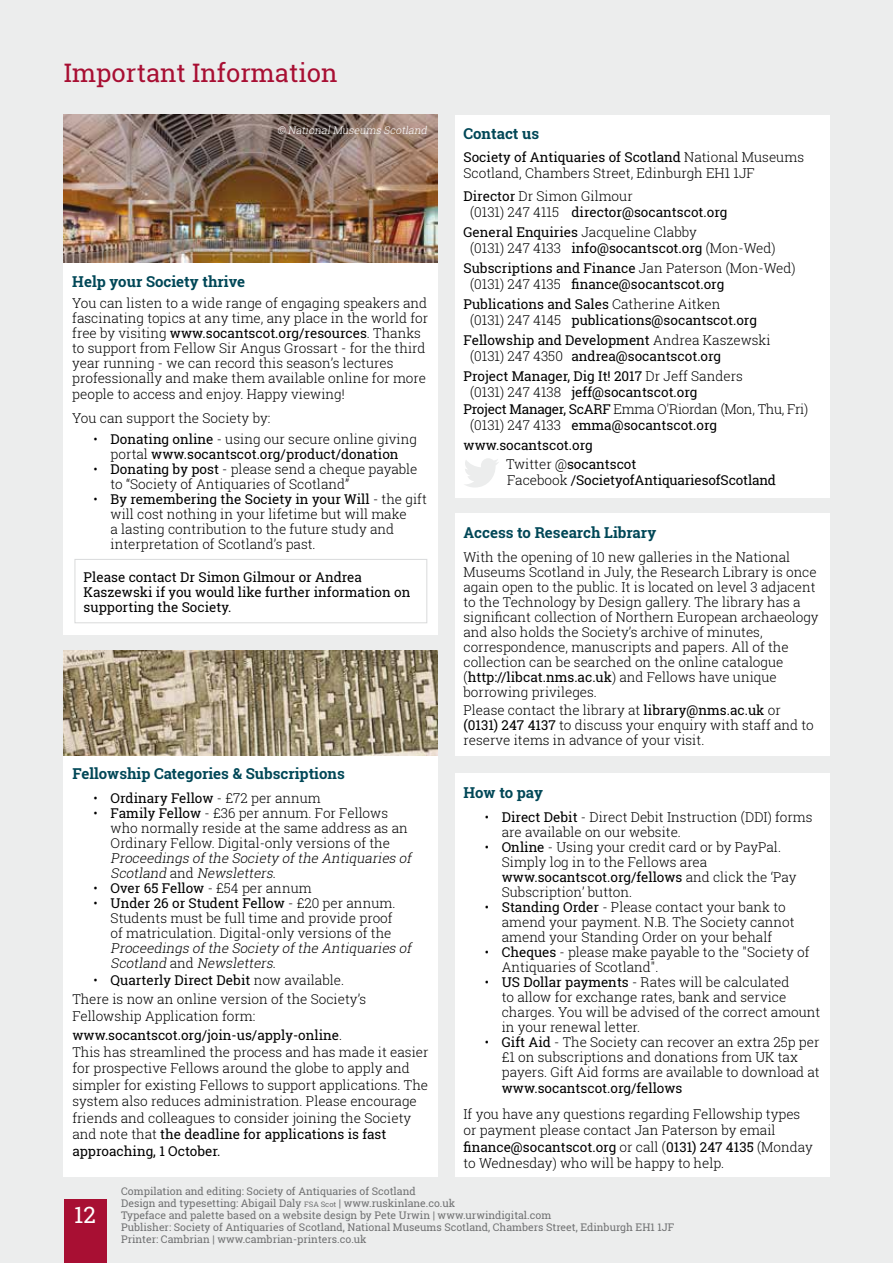
<style>
.page{position:relative;width:893px;height:1263px;background:#eceded}
.page>*{position:absolute;margin:0;border:0;box-sizing:border-box;transform-origin:0 0}
.t1{font:25.5px "Roboto Slab";color:#a80f33}
.t2{font:22.5px "Roboto Slab";color:#fff}
.t3{font:700 15px "Roboto Slab";color:#004757}
.t4{font:300 13.5px/15px "Roboto Slab";color:#000}
.t5{font:13.5px/16.5px "Roboto Slab";color:#000}
.t6{font:italic 300 13.5px/15px "Roboto Slab";color:#000}
.t7{font:300 13.5px "Roboto Slab";letter-spacing:-.02em;color:#000}
.t8{font:10.5px/12px "Roboto Slab";color:#707172}
.t9{font:italic 300 10.5px "Roboto Slab";color:#fff}
.s1{font-weight:400}
.s2{font-weight:300}
.s3{font-style:normal}
.s4{font-size:7.5px}
</style>
<div class="page">
<div style="left:455px;top:513px;width:374px;height:243px;background:#fff"></div>
<div style="left:64px;top:263px;width:374px;height:372px;background:#fff"></div>
<div style="left:64px;top:755px;width:374px;height:422px;background:#fff"></div>
<div style="left:455px;top:773px;width:374px;height:404px;background:#fff"></div>
<img style="left:64px;top:651px;width:374px;height:105px">
<div style="left:64px;top:1199px;width:42px;height:64px;background:#a80f33"></div>
<div style="left:455px;top:115px;width:374px;height:382px;background:#fff"></div>
<img style="left:64px;top:115px;width:374px;height:148px">
<svg style="left:465px;top:458px;width:34px;height:29px"></svg>
<div style="left:75px;top:559px;width:352px;height:64px;border:1px solid #d9dadb"></div>
<h1 class="t1" style="left:64px;top:55px;width:275px">Important Information</h1>
<p class="t9" style="left:277px;top:123px;width:154px">© NationalMuseums Scotland</p>
<p class="t3" style="left:72px;top:271px;width:174px">Help your Society thrive</p>
<p class="t4" style="left:72px;top:295px;width:357px">You can listen to a wide range of engaging speakers and fascinating topics at any time, any place in the world for free by visiting <span class="s1">www.socantscot.org/resources</span>. Thanks to support from Fellow Sir Angus Grossart - for the third year running - we can record this season’s lectures professionally and make them available online for more</p>
<p class="t4" style="left:72px;top:382px;width:274px;line-height:24px">people to access and enjoy. Happy viewing!<br>You can support the Society by:</p>
<p class="t5" style="left:94px;top:432px;width:325px;line-height:15px;text-align:center"><span class="s2">•</span> Donating online <span class="s2">- using our secure online giving portal</span> www.socantscot.org/product/donation</p>
<p class="t4" style="left:111px;top:462px;width:308px;text-indent:-17px">• <span class="s1">Donating by post</span> - please send a cheque payable to “Society of Antiquaries of Scotland”</p>
<p class="t4" style="left:111px;top:492px;width:318px;text-indent:-17px">• <span class="s1">By remembering the Society in your Will</span> - the gift will cost nothing in your lifetime but will make<br>a lasting contribution to the future study and interpretation of Scotland’s past.</p>
<p class="t5" style="left:84px;top:570px;width:328px;line-height:15px">Please contact Dr Simon Gilmour or Andrea<br>Kaszewski if you would like further information on supporting the Society.</p>
<p class="t3" style="left:463px;top:123px;width:77px">Contact us</p>
<p class="t4" style="left:463px;top:148px;width:342px;line-height:16.5px"><span class="s1">Society of Antiquaries of Scotland</span> National Museums<br>Scotland, Chambers Street, Edinburgh EH1 1JF</p>
<p class="t5" style="left:470px;top:187px;width:259px;text-indent:-7px">Director <span class="s2">Dr Simon Gilmour<br>(0131) 247 4115</span> director@socantscot.org</p>
<p class="t4" style="left:470px;top:223px;width:307px;line-height:16.5px;text-indent:-7px"><span class="s1">General Enquiries</span> Jacqueline Clabby<br>(0131) 247 4133 <span class="s1">info@socantscot.org</span> (Mon-Wed)</p>
<p class="t5" style="left:470px;top:259px;width:327px;text-indent:-7px">Subscriptions and Finance <span class="s2">Jan Paterson (Mon-Wed) (0131) 247 4135</span> finance@socantscot.org</p>
<p class="t5" style="left:470px;top:295px;width:288px;text-indent:-7px">Publications and Sales <span class="s2">Catherine Aitken (0131) 247 4145</span> publications@socantscot.org</p>
<p class="t5" style="left:470px;top:331px;width:302px;text-indent:-7px">Fellowship and Development <span class="s2">Andrea Kaszewski (0131) 247 4350</span> andrea@socantscot.org</p>
<p class="t5" style="left:463px;top:367px;width:281px">Project Manager, Dig It! 2017 <span class="s2">Dr Jeff Sanders</span></p>
<p class="t5" style="left:470px;top:384px;width:229px"><span class="s2">(0131) 247 4138</span> jeff@socantscot.org</p>
<p class="t7" style="left:463px;top:399px;width:346px"><span class="s1">Project Manager, ScARF</span> Emma O'Riordan (Mon, Thu, Fri)</p>
<p class="t5" style="left:470px;top:417px;width:249px"><span class="s2">(0131) 247 4133</span> emma@socantscot.org</p>
<p class="t5" style="left:506px;top:436px;width:132px;line-height:18.8px;text-indent:-43px">www.socantscot.org<br><span class="s2">Twitter @</span>socantscot</p>
<p class="t5" style="left:507px;top:472px;width:270px"><span class="s2">Facebook</span> /SocietyofAntiquariesofScotland</p>
<p class="t3" style="left:463px;top:522px;width:194px">Access to Research Library</p>
<p class="t4" style="left:463px;top:549px;width:357px">With the opening of 10 new galleries in the National Museums Scotland in July, the Research Library is once again open to the public. It is located on level 3 adjacent to the Technology by Design gallery. The library has a significant collection of Northern European archaeology and also holds the Society’s archive of minutes, correspondence, manuscripts and papers. All of the collection can be searched on the online catalogue (<span class="s1">http://libcat.nms.ac.uk</span>) and Fellows have unique borrowing privileges.</p>
<p class="t4" style="left:463px;top:702px;width:352px">Please contact the library at <span class="s1">library@nms.ac.uk</span> or <span class="s1">(0131) 247 4137</span> to discuss your enquiry with staff and to reserve items in advance of your visit.</p>
<p class="t3" style="left:72px;top:763px;width:274px">Fellowship Categories &amp; Subscriptions</p>
<p class="t5" style="left:94px;top:790px;width:229px"><span class="s2">•</span> Ordinary Fellow <span class="s2">- £72 per annum</span></p>
<p class="t4" style="left:111px;top:805px;width:299px;text-indent:-17px">• <span class="s1">Family Fellow</span> - £36 per annum. For Fellows who normally reside at the same address as an<br>Ordinary Fellow. Digital-only versions of the</p>
<p class="t6" style="left:111px;top:850px;width:305px">Proceedings ofthe Society ofthe Antiquaries of<br>Scotland <span class="s3">a n d</span> Newsletters<span class="s3">.</span></p>
<p class="t4" style="left:94px;top:880px;width:220px">• <span class="s1">Over 65 Fellow</span> - £54 per annum</p>
<p class="t4" style="left:111px;top:895px;width:286px;text-indent:-17px">• <span class="s1">Under 26 or Student Fellow</span> - £20 per annum.<br>Students must be full time and provide proof of matriculation. Digital-only versions of the</p>
<p class="t6" style="left:111px;top:940px;width:305px">Proceedings ofthe Society ofthe Antiquaries of<br>Scotland <span class="s3">a n d</span> Newsletters<span class="s3">.</span></p>
<p class="t4" style="left:72px;top:969px;width:295px;line-height:19.5px;text-align:center">• <span class="s1">Quarterly Direct Debit</span> now available.<br>There is now an online version of the Society’s</p>
<p class="t5" style="left:72px;top:1006px;width:271px;line-height:19.5px"><span class="s2">Fellowship Application form: </span>www.socantscot.org/join-us/apply-online<span class="s2">.</span></p>
<p class="t4" style="left:72px;top:1043px;width:358px;line-height:16.5px">This has streamlined the process and has made it easier for prospective Fellows around the globe to apply and simpler for existing Fellows to support applications. The system also reduces administration. Please encourage friends and colleagues to consider joining the Society and note that <span class="s1">the deadline for applications is fast approaching, 1 October.</span></p>
<p class="t3" style="left:463px;top:782px;width:81px">How to pay</p>
<p class="t4" style="left:502px;top:809px;width:312px;text-indent:-17px">• <span class="s1">Direct Debit</span> - Direct Debit Instruction (DDI) forms are available on our website.</p>
<p class="t4" style="left:502px;top:839px;width:296px;text-indent:-17px">• <span class="s1">Online</span> - Using your credit card or by PayPal.<br>Simply log in to the Fellows area <span class="s1">www.socantscot.org/fellows</span> and click the ‘Pay Subscription’ button.</p>
<p class="t4" style="left:502px;top:899px;width:294px;text-indent:-17px">• <span class="s1">Standing Order</span> - Please contact your bank to amend your payment. N.B. The Society cannot amend your Standing Order on your behalf</p>
<p class="t4" style="left:502px;top:944px;width:309px;text-indent:-17px">• <span class="s1">Cheques</span> - please make payable to the "Society of<br>Antiquaries of Scotland".</p>
<p class="t4" style="left:502px;top:974px;width:320px;text-indent:-17px">• <span class="s1">US Dollar payments</span> - Rates will be calculated<br>to allow for exchange rates, bank and service charges. You will be advised of the correct amount in your renewal letter.</p>
<p class="t4" style="left:502px;top:1034px;width:319px;text-indent:-17px">• <span class="s1">Gift Aid</span> - The Society can recover an extra 25p per £1 on subscriptions and donations from UK tax payers. Gift Aid forms are available to download at</p>
<p class="t5" style="left:502px;top:1080px;width:182px">www.socantscot.org/fellows</p>
<p class="t4" style="left:463px;top:1105px;width:351px;line-height:16.5px">If you have any questions regarding Fellowship types or payment please contact Jan Paterson by email <span class="s1">finance@socantscot.org</span> or call (<span class="s1">0131) 247 4135</span> (Monday to Wednesday) who will be happy to help.</p>
<p class="t8" style="left:121px;top:1185px;width:555px">Compilation and editing: Society of Antiquaries of Scotland<br>Design and typesetting: Abigail Daly <span class="s4">FSA Scot</span> | www.ruskinlane.co.uk<br>Typeface and palette based on a website design by Pete Urwin | www.urwindigital.com<br>Publisher: Society of Antiquaries of Scotland, National Museums Scotland, Chambers Street, Edinburgh EH1 1JF Printer: Cambrian | www.cambrian-printers.co.uk</p>
<h2 class="t2" style="left:74px;top:1199px;width:23px">12</h2>
</div>
